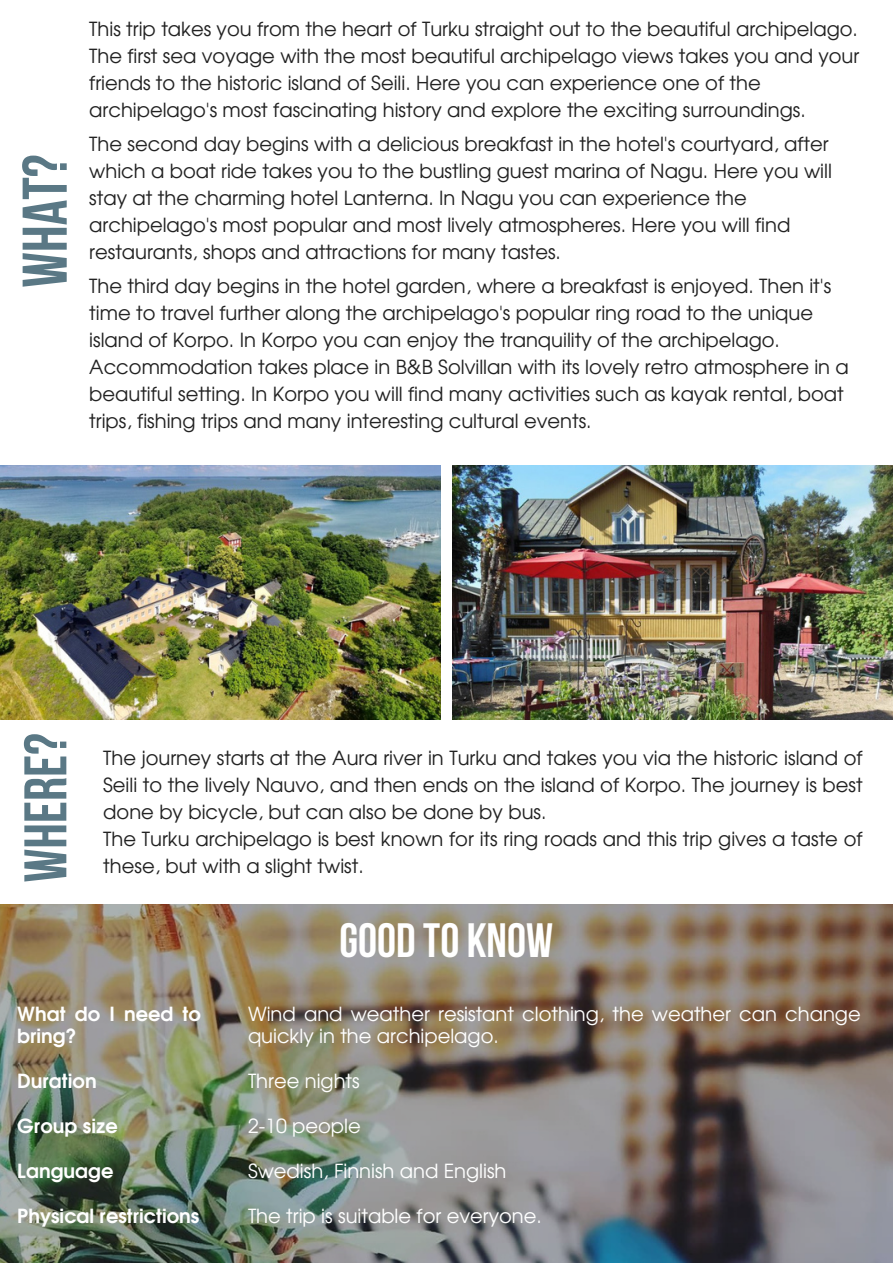
<style>
.page{position:relative;width:893px;height:1264px;background:#fff}
.page>*{position:absolute;margin:0;border:0;box-sizing:border-box;transform-origin:0 0}
.t1{font:700 63px "Bebas Neue";color:#5a7885}
.t2{font:700 60px "Bebas Neue";color:#5a7885}
.t3{font:700 48px "Bebas Neue";color:#fff}
.t4{font:19.5px/27px "Evolventa";color:#222}
.t5{font:19.5px/22.5px "Evolventa";color:#fff}
.t6{font:700 19.5px/22.5px "Evolventa";color:#fff}
</style>
<div class="page">
<img style="left:0;top:465px;width:441px;height:254px">
<img style="left:452px;top:465px;width:440px;height:254px">
<img style="left:0;top:904px;width:892px;height:358px">
<p class="t1" style="left:19px;top:288px;width:135px;rotate:-90deg">WHAT?</p>
<p class="t4" style="left:89px;top:16px;width:771px">This trip takes you from the heart of Turku straight out to the beautiful archipelago.<br>The first sea voyage with the most beautiful archipelago views takes you and your friends to the historic island of Seili. Here you can experience one of the archipelago's most fascinating history and explore the exciting surroundings.</p>
<p class="t4" style="left:89px;top:132px;width:744px">The second day begins with a delicious breakfast in the hotel's courtyard, after which a boat ride takes you to the bustling guest marina of Nagu. Here you will stay at the charming hotel Lanterna. In Nagu you can experience the archipelago's most popular and most lively atmospheres. Here you will find restaurants, shops and attractions for many tastes.</p>
<p class="t4" style="left:89px;top:274px;width:761px">The third day begins in the hotel garden, where a breakfast is enjoyed. Then it's time to travel further along the archipelago's popular ring road to the unique island of Korpo. In Korpo you can enjoy the tranquility of the archipelago.<br>Accommodation takes place in B&amp;B Solvillan with its lovely retro atmosphere in a beautiful setting. In Korpo you will find many activities such as kayak rental, boat trips, fishing trips and many interesting cultural events.</p>
<p class="t2" style="left:21px;top:882px;width:151px;rotate:-90deg">WHERE?</p>
<p class="t4" style="left:103px;top:745px;width:760px;text-align:justify">The journey starts at the Aura river in Turku and takes you via the historic island of Seili to the lively Nauvo, and then ends on the island of Korpo. The journey is best done by bicycle, but can also be done by bus.</p>
<p class="t4" style="left:103px;top:826px;width:760px">The Turku archipelago is best known for its ring roads and this trip gives a taste of these, but with a slight twist.</p>
<p class="t3" style="left:339px;top:921px;width:215px">GOOD TO KNOW</p>
<p class="t6" style="left:17px;top:1003px;width:185px">What do I need to bring?</p>
<p class="t6" style="left:17px;top:1071px;width:81px">Duration</p>
<p class="t6" style="left:17px;top:1116px;width:102px">Group size</p>
<p class="t6" style="left:17px;top:1161px;width:98px">Language</p>
<p class="t6" style="left:17px;top:1206px;width:184px">Physical restrictions</p>
<p class="t5" style="left:248px;top:1003px;width:614px">Wind and weather resistant clothing, the weather can change quickly in the archipelago.</p>
<p class="t5" style="left:248px;top:1071px;width:113px">Three nights</p>
<p class="t5" style="left:248px;top:1116px;width:114px">2-10 people</p>
<p class="t5" style="left:248px;top:1161px;width:260px">Swedish, Finnish and English</p>
<p class="t5" style="left:248px;top:1206px;width:295px">The trip is suitable for everyone.</p>
</div>
